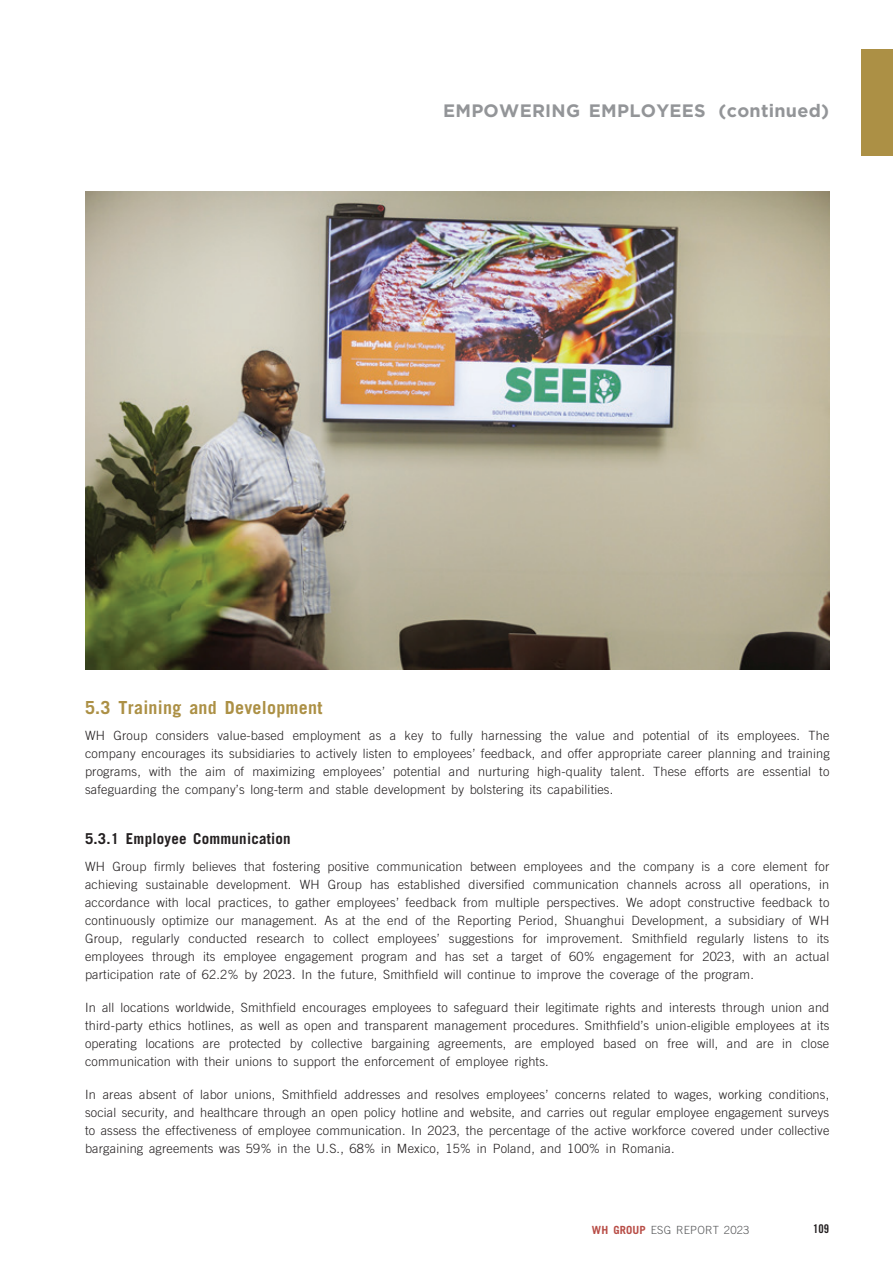
<style>
.page{position:relative;width:893px;height:1263px;background:#fff}
.page>*{position:absolute;margin:0;border:0;box-sizing:border-box;transform-origin:0 0}
.t1{font:700 18px "Gotham";letter-spacing:.015em;color:#939598}
._03_H1{font:700 18px "Trade Gothic LT Std";letter-spacing:.015em;color:#ac9045}
._04___H2{font:700 15px "Trade Gothic LT Std";letter-spacing:.015em;color:#231f20}
._01_Body_Text{font:300 12.75px/18px "Trade Gothic LT Std";letter-spacing:.015em;color:#231f20;text-align:justify}
.t2{font:12px "Trade Gothic LT Std Bd Cn 20";color:#231f20}
.t3{font:300 11.25px "Trade Gothic LT Std";letter-spacing:.015em;color:#57585a}
.s1{font-weight:700;color:#b84d46}
</style>
<div class="page">
<div style="left:861px;top:49px;width:32px;height:106px;background:#ac9045"></div>
<img style="left:85px;top:191px;width:744px;height:479px">
<h1 class="t1" style="left:443px;top:98px;width:388px">EMPOWERING EMPLOYEES (continued)</h1>
<p class="_03_H1" style="left:85px;top:696px;width:239px">5.3 Training and Development</p>
<p class="_01_Body_Text" style="left:85px;top:726px;width:746px">WH Group considers value-based employment as a key to fully harnessing the value and potential of its employees. The company encourages its subsidiaries to actively listen to employees’ feedback, and offer appropriate career planning and training programs, with the aim of maximizing employees’ potential and nurturing high-quality talent. These efforts are essential to safeguarding the company’s long-term and stable development by bolstering its capabilities.</p>
<p class="_04___H2" style="left:85px;top:830px;width:207px">5.3.1 Employee Communication</p>
<p class="_01_Body_Text" style="left:85px;top:857px;width:746px">WH Group firmly believes that fostering positive communication between employees and the company is a core element for achieving sustainable development. WH Group has established diversified communication channels across all operations, in accordance with local practices, to gather employees’ feedback from multiple perspectives. We adopt constructive feedback to continuously optimize our management. As at the end of the Reporting Period, Shuanghui Development, a subsidiary of WH Group, regularly conducted research to collect employees’ suggestions for improvement. Smithfield regularly listens to its employees through its employee engagement program and has set a target of 60% engagement for 2023, with an actual participation rate of 62.2% by 2023. In the future, Smithfield will continue to improve the coverage of the program.</p>
<p class="_01_Body_Text" style="left:85px;top:998px;width:746px">In all locations worldwide, Smithfield encourages employees to safeguard their legitimate rights and interests through union and third-party ethics hotlines, as well as open and transparent management procedures. Smithfield’s union-eligible employees at its operating locations are protected by collective bargaining agreements, are employed based on free will, and are in close communication with their unions to support the enforcement of employee rights.</p>
<p class="_01_Body_Text" style="left:85px;top:1085px;width:746px">In areas absent of labor unions, Smithfield addresses and resolves employees’ concerns related to wages, working conditions, social security, and healthcare through an open policy hotline and website, and carries out regular employee engagement surveys to assess the effectiveness of employee communication. In 2023, the percentage of the active workforce covered under collective bargaining agreements was 59% in the U.S., 68% in Mexico, 15% in Poland, and 100% in Romania.</p>
<p class="t3" style="left:592px;top:1223px;width:159px"><span class="s1">WH GROUP</span> ESG REPORT 2023</p>
<p class="t2" style="left:813px;top:1221px;width:17px">109</p>
</div>
